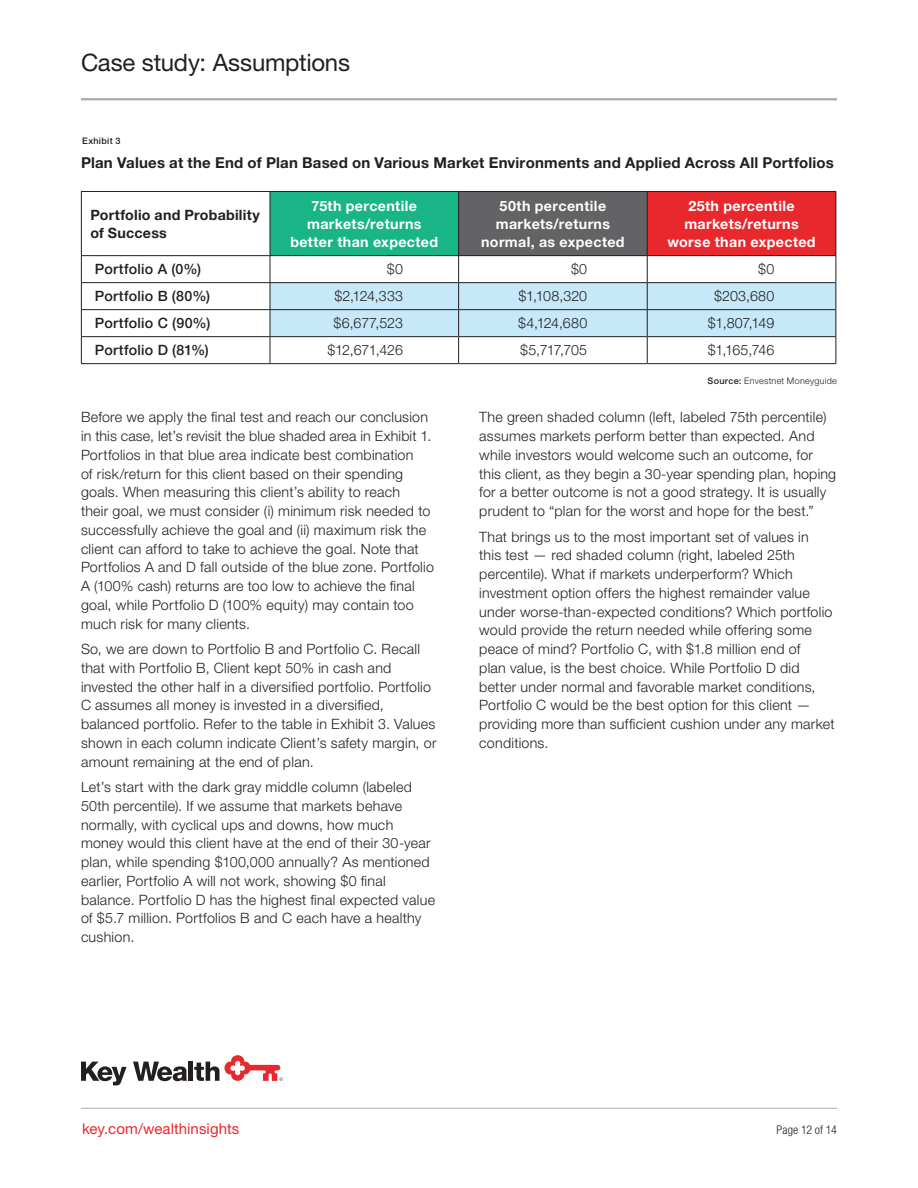
<style>
.page{position:relative;width:918px;height:1188px;background:#fff}
.page>*{position:absolute;margin:0;border:0;box-sizing:border-box;transform-origin:0 0}
._2__Headline_Title_-_23_25_Roman{font:24px "Helvetica Neue LT Std";letter-spacing:-.01em;color:#231f20}
.Body_Text_-_9_5_12_5_Light{font:700 15px "Helvetica Neue LT Std";letter-spacing:.015em;color:#231f20}
.Bottom_URL_-_10_12_Roman__Red{font:15px "Helvetica Neue LT Std";letter-spacing:.005em;color:#e9282d}
._04__Body_Text_-_9_5_12_5_Light{font:300 14.25px/18.8px "Helvetica Neue LT Std";letter-spacing:.02em;color:#231f20}
._04__Body_Text_-_9_5_12_5_Light-2{font:700 14.25px/18px "Helvetica Neue LT Std";letter-spacing:.025em;color:#fff;text-align:center}
._04__Body_Text_-_9_5_12_5_Light-3{font:500 14.25px "Helvetica Neue LT Std";letter-spacing:.02em;color:#231f20}
._04__Body_Text_-_9_5_12_5_Light-4{font:700 14.25px/18px "Helvetica Neue LT Std";letter-spacing:.015em;color:#231f20}
.Bottom_Page_Number_8_9_Light_Cond{font:300 condensed 12px "Helvetica Neue LT Std";letter-spacing:.005em;color:#231f20}
.Body_Text_-_9_5_12_5_Light-2{font:300 9px "Helvetica Neue LT Std";letter-spacing:.03em;color:#231f20}
.Body_Text_-_9_5_12_5_Light-3{font:500 9px "Helvetica Neue LT Std";letter-spacing:.035em;color:#231f20}
.s1{font-weight:500}
</style>
<div class="page">
<hr style="left:81px;top:1108px;width:756px;height:1px;background:#b2b3b7">
<svg style="left:81px;top:1062px;width:46px;height:23px"></svg>
<svg style="left:133px;top:1062px;width:54px;height:19px"></svg>
<div style="left:188px;top:1062px;width:5px;height:19px;background:#231f20"></div>
<svg style="left:194px;top:1055px;width:89px;height:26px"></svg>
<hr style="left:81px;top:98px;width:756px;height:2px;background:#a8a9ad">
<div style="left:270px;top:191px;width:189px;height:65px;background:#19b586"></div>
<div style="left:459px;top:191px;width:188px;height:65px;background:#636366"></div>
<div style="left:647px;top:191px;width:189px;height:65px;background:#e9282d"></div>
<hr style="left:81px;top:191px;width:189px;height:1px;background:#231f20">
<hr style="left:81px;top:192px;width:1px;height:63px;background:#231f20">
<hr style="left:270px;top:191px;width:189px;height:1px;background:#231f20">
<hr style="left:459px;top:191px;width:188px;height:1px;background:#231f20">
<hr style="left:647px;top:191px;width:189px;height:1px;background:#231f20">
<hr style="left:81px;top:255px;width:189px;height:1px;background:#231f20">
<hr style="left:270px;top:255px;width:189px;height:1px;background:#231f20">
<hr style="left:459px;top:255px;width:188px;height:1px;background:#231f20">
<hr style="left:647px;top:255px;width:189px;height:1px;background:#231f20">
<hr style="left:81px;top:282px;width:189px;height:1px;background:#231f20">
<hr style="left:81px;top:309px;width:189px;height:1px;background:#231f20">
<hr style="left:81px;top:336px;width:189px;height:1px;background:#231f20">
<svg style="left:81px;top:256px;width:1px;height:107px"></svg>
<svg style="left:270px;top:256px;width:567px;height:107px"></svg>
<hr style="left:81px;top:363px;width:189px;height:1px;background:#231f20">
<hr style="left:270px;top:363px;width:189px;height:1px;background:#231f20">
<hr style="left:459px;top:363px;width:188px;height:1px;background:#231f20">
<hr style="left:647px;top:363px;width:189px;height:1px;background:#231f20">
<hr style="left:836px;top:192px;width:1px;height:63px;background:#231f20">
<hr style="left:270px;top:192px;width:1px;height:63px;background:#231f20">
<hr style="left:458px;top:192px;width:1px;height:63px;background:#231f20">
<hr style="left:647px;top:192px;width:1px;height:63px;background:#231f20">
<p class="_2__Headline_Title_-_23_25_Roman" style="left:81px;top:48px;width:271px">Case study: Assumptions</p>
<p class="Body_Text_-_9_5_12_5_Light-3" style="left:82px;top:136px;width:40px">Exhibit 3</p>
<p class="Body_Text_-_9_5_12_5_Light" style="left:81px;top:154px;width:754px">Plan Values at the End of Plan Based on Various Market Environments and Applied Across All Portfolios</p>
<p class="_04__Body_Text_-_9_5_12_5_Light-4" style="left:90px;top:205px;width:171px">Portfolio and Probability of Success</p>
<p class="_04__Body_Text_-_9_5_12_5_Light-2" style="left:290px;top:196px;width:149px">75th percentile markets/returns better than expected</p>
<p class="_04__Body_Text_-_9_5_12_5_Light-2" style="left:481px;top:196px;width:145px">50th percentile markets/returns normal, as expected</p>
<p class="_04__Body_Text_-_9_5_12_5_Light-2" style="left:667px;top:196px;width:150px">25th percentile markets/returns worse than expected</p>
<p class="_04__Body_Text_-_9_5_12_5_Light-3" style="left:95px;top:261px;width:108px">Portfolio A (0%)</p>
<p class="_04__Body_Text_-_9_5_12_5_Light" style="left:387px;top:259px;width:18px">$0</p>
<p class="_04__Body_Text_-_9_5_12_5_Light" style="left:571px;top:259px;width:18px">$0</p>
<p class="_04__Body_Text_-_9_5_12_5_Light" style="left:758px;top:259px;width:18px">$0</p>
<p class="_04__Body_Text_-_9_5_12_5_Light-3" style="left:95px;top:288px;width:117px">Portfolio B (80%)</p>
<p class="_04__Body_Text_-_9_5_12_5_Light" style="left:334px;top:286px;width:70px">$2,124,333</p>
<p class="_04__Body_Text_-_9_5_12_5_Light" style="left:519px;top:286px;width:70px">$1,108,320</p>
<p class="_04__Body_Text_-_9_5_12_5_Light" style="left:714px;top:286px;width:62px">$203,680</p>
<p class="_04__Body_Text_-_9_5_12_5_Light-3" style="left:95px;top:315px;width:117px">Portfolio C (90%)</p>
<p class="_04__Body_Text_-_9_5_12_5_Light" style="left:334px;top:313px;width:71px">$6,677,523</p>
<p class="_04__Body_Text_-_9_5_12_5_Light" style="left:518px;top:313px;width:71px">$4,124,680</p>
<p class="_04__Body_Text_-_9_5_12_5_Light" style="left:708px;top:313px;width:68px">$1,807,149</p>
<p class="_04__Body_Text_-_9_5_12_5_Light-3" style="left:95px;top:342px;width:116px">Portfolio D (81%)</p>
<p class="_04__Body_Text_-_9_5_12_5_Light" style="left:328px;top:340px;width:77px">$12,671,426</p>
<p class="_04__Body_Text_-_9_5_12_5_Light" style="left:520px;top:340px;width:68px">$5,717,705</p>
<p class="_04__Body_Text_-_9_5_12_5_Light" style="left:708px;top:340px;width:68px">$1,165,746</p>
<p class="_04__Body_Text_-_9_5_12_5_Light" style="left:81px;top:408px;width:354px">Before we apply the final test and reach our conclusion in this case, let’s revisit the blue shaded area in Exhibit 1.<br>Portfolios in that blue area indicate best combination<br>of risk/return for this client based on their spending goals. When measuring this client’s ability to reach<br>their goal, we must consider (i) minimum risk needed to successfully achieve the goal and (ii) maximum risk the client can afford to take to achieve the goal. Note that Portfolios A and D fall outside of the blue zone. Portfolio A (100% cash) returns are too low to achieve the final goal, while Portfolio D (100% equity) may contain too much risk for many clients.</p>
<p class="_04__Body_Text_-_9_5_12_5_Light" style="left:81px;top:639px;width:357px">So, we are down to Portfolio B and Portfolio C. Recall that with Portfolio B, Client kept 50% in cash and invested the other half in a diversified portfolio. Portfolio C assumes all money is invested in a diversified, balanced portfolio. Refer to the table in Exhibit 3. Values shown in each column indicate Client’s safety margin, or amount remaining at the end of plan.</p>
<p class="_04__Body_Text_-_9_5_12_5_Light" style="left:81px;top:777px;width:356px">Let’s start with the dark gray middle column (labeled 50th percentile). If we assume that markets behave normally, with cyclical ups and downs, how much money would this client have at the end of their 30-year plan, while spending $100,000 annually? As mentioned earlier, Portfolio A will not work, showing $0 final balance. Portfolio D has the highest final expected value of $5.7 million. Portfolios B and C each have a healthy cushion.</p>
<p class="Body_Text_-_9_5_12_5_Light-2" style="left:708px;top:375px;width:131px"><span class="s1">Source:</span> Envestnet Moneyguide</p>
<p class="_04__Body_Text_-_9_5_12_5_Light" style="left:479px;top:408px;width:358px">The green shaded column (left, labeled 75th percentile) assumes markets perform better than expected. And while investors would welcome such an outcome, for this client, as they begin a 30-year spending plan, hoping for a better outcome is not a good strategy. It is usually prudent to “plan for the worst and hope for the best.”</p>
<p class="_04__Body_Text_-_9_5_12_5_Light" style="left:479px;top:527px;width:357px">That brings us to the most important set of values in<br>this test — red shaded column (right, labeled 25th percentile). What if markets underperform? Which investment option offers the highest remainder value under worse-than-expected conditions? Which portfolio would provide the return needed while offering some peace of mind? Portfolio C, with $1.8 million end of<br>plan value, is the best choice. While Portfolio D did better under normal and favorable market conditions, Portfolio C would be the best option for this client — providing more than sufficient cushion under any market conditions.</p>
<p class="Bottom_URL_-_10_12_Roman__Red" style="left:82px;top:1120px;width:159px">key.com/wealthinsights</p>
<p class="Bottom_Page_Number_8_9_Light_Cond" style="left:777px;top:1123px;width:62px">Page 12 of 14</p>
</div>
